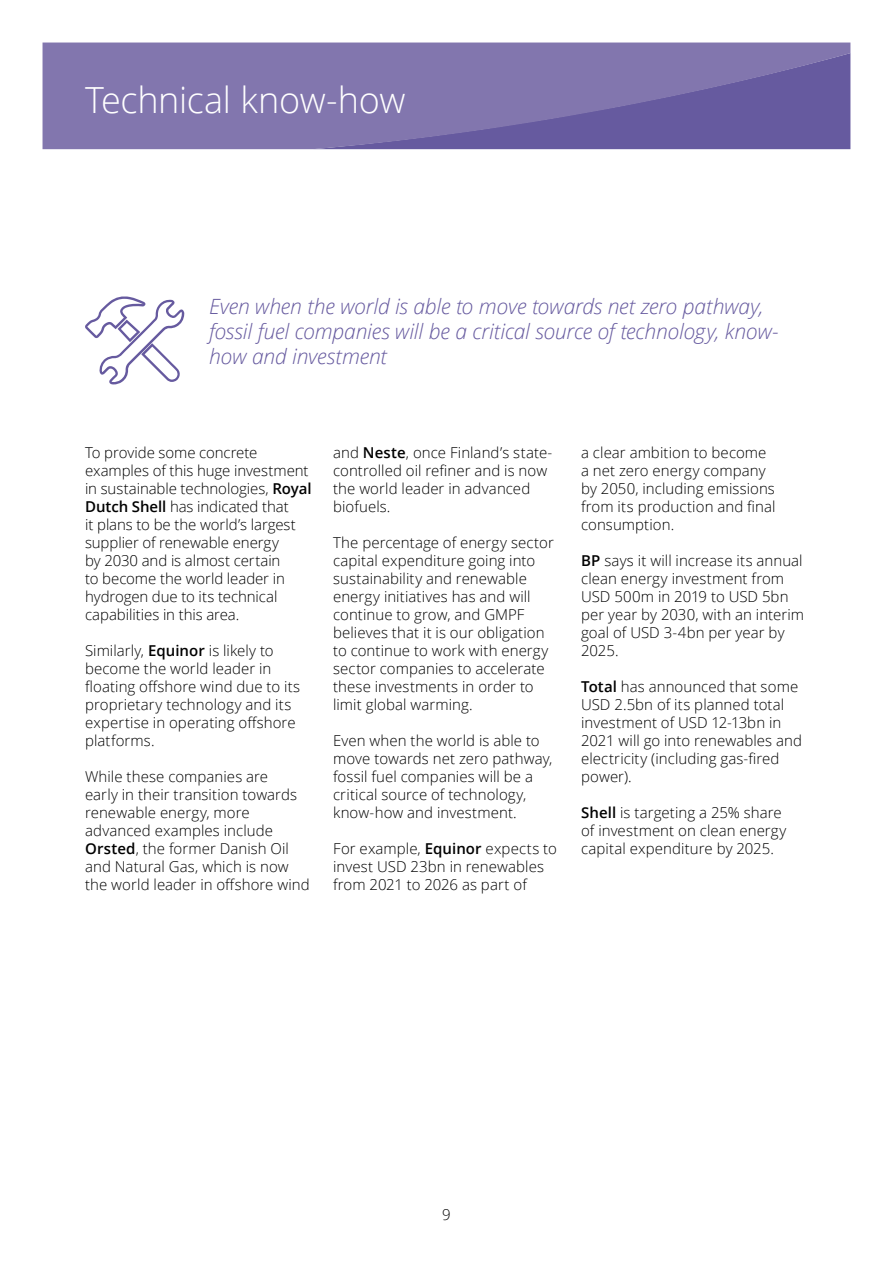
<style>
.page{position:relative;width:893px;height:1263px;background:#fff}
.page>*{position:absolute;margin:0;border:0;box-sizing:border-box;transform-origin:0 0}
.t1{font:300 36px "Open Sans";letter-spacing:-.01em;color:#fff}
.t2{font:italic 300 21px/25.2px "Open Sans";letter-spacing:-.01em;color:#665a9f}
.t3{font:300 15px/18px "Open Sans";letter-spacing:.005em;color:#000}
.s1{font-weight:600}
</style>
<div class="page">
<svg style="left:43px;top:43px;width:807px;height:106px;background:#7b6faa"></svg>
<svg style="left:85px;top:296px;width:99px;height:88px"></svg>
<h1 class="t1" style="left:85px;top:75px;width:322px">Technical know-how</h1>
<h2 class="t2" style="left:209px;top:293px;width:571px">Even when the world is able to move towards net zero pathway, fossil fuel companies will be a critical source of technology, know&shy;how and investment</h2>
<p class="t3" style="left:85px;top:443px;width:228px">To provide some concrete examples of this huge investment in sustainable technologies, <span class="s1">Royal<br>Dutch Shell</span> has indicated that<br>it plans to be the world’s largest supplier of renewable energy<br>by 2030 and is almost certain<br>to become the world leader in hydrogen due to its technical capabilities in this area.</p>
<p class="t3" style="left:85px;top:641px;width:217px">Similarly, <span class="s1">Equinor</span> is likely to become the world leader in floating offshore wind due to its proprietary technology and its expertise in operating offshore platforms.</p>
<p class="t3" style="left:85px;top:767px;width:226px">While these companies are<br>early in their transition towards renewable energy, more advanced examples include<br><span class="s1">Orsted</span>, the former Danish Oil and Natural Gas, which is now the world leader in offshore wind</p>
<p class="t3" style="left:333px;top:443px;width:221px">and <span class="s1">Neste</span>, once Finland’s state&shy;controlled oil refiner and is now the world leader in advanced biofuels.</p>
<p class="t3" style="left:333px;top:533px;width:222px">The percentage of energy sector capital expenditure going into sustainability and renewable energy initiatives has and will continue to grow, and GMPF believes that it is our obligation to continue to work with energy sector companies to accelerate these investments in order to limit global warming.</p>
<p class="t3" style="left:333px;top:731px;width:221px">Even when the world is able to move towards net zero pathway, fossil fuel companies will be a critical source of technology, know-how and investment.</p>
<p class="t3" style="left:333px;top:839px;width:225px">For example, <span class="s1">Equinor</span> expects to invest USD 23bn in renewables from 2021 to 2026 as part of</p>
<p class="t3" style="left:581px;top:443px;width:196px">a clear ambition to become a net zero energy company by 2050, including emissions from its production and final consumption.</p>
<p class="t3" style="left:581px;top:551px;width:225px"><span class="s1">BP</span> says it will increase its annual clean energy investment from<br>USD 500m in 2019 to USD 5bn per year by 2030, with an interim goal of USD 3-4bn per year by<br>2025.</p>
<p class="t3" style="left:581px;top:677px;width:222px"><span class="s1">Total</span> has announced that some<br>USD 2.5bn of its planned total investment of USD 12-13bn in<br>2021 will go into renewables and electricity (including gas-fired power).</p>
<p class="t3" style="left:581px;top:803px;width:207px"><span class="s1">Shell</span> is targeting a 25% share of investment on clean energy capital expenditure by 2025.</p>
<p class="t3" style="left:442px;top:1205px;width:10px">9</p>
</div>
